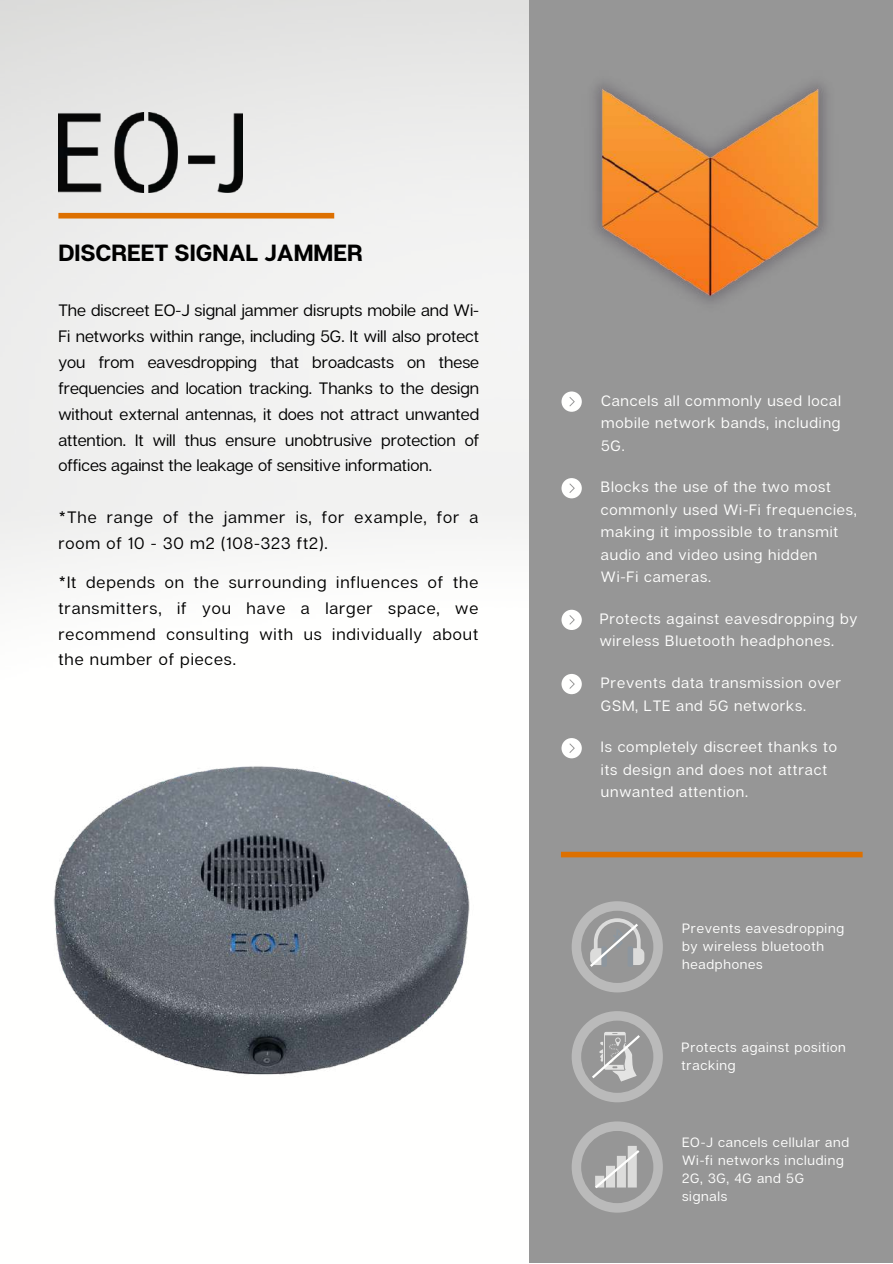
<style>
.page{position:relative;width:893px;height:1264px;background:#fff}
.page>*{position:absolute;margin:0;border:0;box-sizing:border-box;transform-origin:0 0}
.t1{font:700 23.4px "Articulat CF";color:#000}
.t2{font:16.5px/25.8px "Articulat CF";letter-spacing:.055em;color:#000;text-align:justify}
.t3{font:15px/22.5px "Articulat CF";letter-spacing:.055em;color:#fffffe}
.t4{font:13.5px/18px "Articulat CF";letter-spacing:.055em;color:#fffffe}
</style>
<div class="page">
<img style="left:0;top:0;width:528px;height:586px">
<div style="left:58px;top:213px;width:276px;height:5px;background:#dd7000"></div>
<div style="left:528px;top:0;width:364px;height:1262px;background:#969696"></div>
<svg style="left:561px;top:391px;width:20px;height:21px"></svg>
<svg style="left:571px;top:1121px;width:91px;height:91px"></svg>
<div style="left:561px;top:851px;width:301px;height:6px;background:#dd7000"></div>
<svg style="left:561px;top:478px;width:20px;height:20px"></svg>
<svg style="left:561px;top:609px;width:20px;height:21px"></svg>
<svg style="left:561px;top:674px;width:20px;height:20px"></svg>
<svg style="left:561px;top:738px;width:20px;height:20px"></svg>
<svg style="left:571px;top:1011px;width:91px;height:91px"></svg>
<svg style="left:571px;top:901px;width:91px;height:91px"></svg>
<img style="left:53px;top:766px;width:417px;height:310px">
<img style="left:58px;top:112px;width:185px;height:80px">
<img style="left:594px;top:83px;width:233px;height:219px">
<h1 class="t1" style="left:58px;top:238px;width:306px">DISCREET SIGNAL JAMMER</h1>
<p class="t2" style="left:58px;top:297px;width:422px">The discreet EO-J signal jammer disrupts mobile and Wi-Fi networks within range, including 5G. It will also protect you from eavesdropping that broadcasts on these frequencies and location tracking. Thanks to the design without external antennas, it does not attract unwanted attention. It will thus ensure unobtrusive protection of offices against the leakage of sensitive information.</p>
<p class="t2" style="left:58px;top:504px;width:421px">*The range of the jammer is, for example, for a room of 10 - 30 m2 (108-323 ft2).</p>
<p class="t2" style="left:58px;top:568px;width:421px">*It depends on the surrounding influences of the transmitters, if you have a larger space, we recommend consulting with us individually about the number of pieces.</p>
<p class="t3" style="left:601px;top:388px;width:241px;text-align:justify">Cancels all commonly used local mobile network bands, including 5G.</p>
<p class="t3" style="left:601px;top:475px;width:257px">Blocks the use of the two most commonly used Wi-Fi frequencies, making it impossible to transmit audio and video using hidden<br>Wi-Fi cameras.</p>
<p class="t3" style="left:599px;top:607px;width:259px">Protects against eavesdropping by wireless Bluetooth headphones.</p>
<p class="t3" style="left:601px;top:671px;width:242px">Prevents data transmission over<br>GSM, LTE and 5G networks.</p>
<p class="t3" style="left:601px;top:735px;width:237px">Is completely discreet thanks to its design and does not attract unwanted attention.</p>
<p class="t4" style="left:682px;top:919px;width:163px">Prevents eavesdropping by wireless bluetooth headphones</p>
<p class="t4" style="left:681px;top:1038px;width:166px">Protects against position tracking</p>
<p class="t4" style="left:682px;top:1132px;width:169px">EO-J cancels cellular and<br>Wi-fi networks including<br>2G, 3G, 4G and 5G signals</p>
</div>
